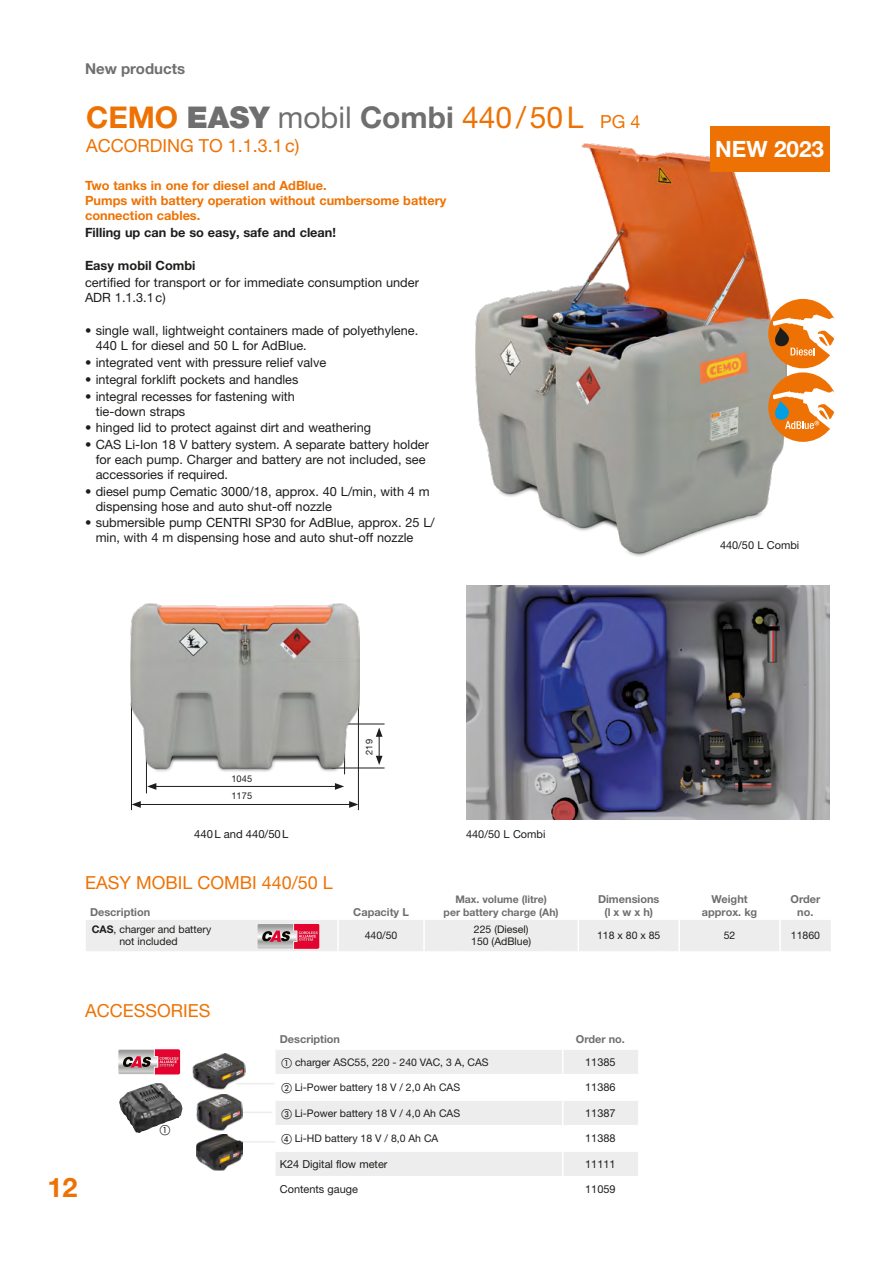
<style>
.page{position:relative;width:893px;height:1263px;background:#fff}
.page>*{position:absolute;margin:0;border:0;box-sizing:border-box;transform-origin:0 0}
.t1{font:30px "Helvetica Neue LT Pro";color:#ee7203}
.t2{font:700 27px "Helvetica Neue LT Pro";color:#ee7203}
.t3{font:700 22.5px "Helvetica Neue LT Pro";color:#fff}
.t4{font:18px "Helvetica Neue LT Pro";color:#ee7203}
.t5{font:700 15px "Helvetica Neue LT Pro";color:#706f6f}
.t6{font:12.75px/15px "Helvetica Neue LT Pro";color:#1d1d1b}
.t7{font:700 12.75px/15px "Helvetica Neue LT Pro";color:#ee7203}
.t8{font:700 12.75px "Helvetica Neue LT Pro";color:#1d1d1b}
.t9{font:11.25px "Helvetica Neue LT Pro";color:#1d1d1b}
.t10{font:10.95px "Helvetica Neue LT Pro";color:#1d1d1b}
.t11{font:700 10.95px/13.2px "Helvetica Neue LT Pro";color:#706f6f;text-align:center}
.t12{font:10.5px/12.6px "Helvetica Neue LT Pro";color:#1d1d1b;text-align:center}
.t13{font:700 10.5px/12.6px "Helvetica Neue LT Pro";color:#706f6f;text-align:center}
.t14{font:10.5px "European Pi One";color:#1d1d1b}
.t15{font:9.3px/16.8px "Helvetica Neue LT Pro";color:#1d1d1b}
.s1{font-weight:700}
.s2{font-weight:900;color:#706f6f}
.s3{color:#706f6f}
.s4{font-weight:700;color:#706f6f}
.s5{font-size:18px}
.s6{font-family:"European Pi One"}
</style>
<div class="page">
<img style="left:466px;top:586px;width:363px;height:234px">
<img style="left:475px;top:143px;width:312px;height:414px">
<hr style="left:131px;top:675px;width:1px;height:135px;background:#1d1d1b">
<hr style="left:358px;top:691px;width:1px;height:119px;background:#1d1d1b">
<hr style="left:344px;top:675px;width:1px;height:99px;background:#1d1d1b">
<hr style="left:146px;top:675px;width:1px;height:118px;background:#1d1d1b">
<hr style="left:332px;top:724px;width:53px;height:1px;background:#1d1d1b">
<hr style="left:332px;top:768px;width:53px;height:1px;background:#1d1d1b">
<hr style="left:154px;top:786px;width:183px;height:1px;background:#1d1d1b">
<svg style="left:335px;top:783px;width:9px;height:7px"></svg>
<svg style="left:147px;top:783px;width:9px;height:7px"></svg>
<hr style="left:138px;top:804px;width:214px;height:1px;background:#1d1d1b">
<svg style="left:349px;top:801px;width:9px;height:7px"></svg>
<svg style="left:132px;top:801px;width:9px;height:7px"></svg>
<svg style="left:376px;top:727px;width:6px;height:38px"></svg>
<img style="left:131px;top:604px;width:229px;height:168px">
<img style="left:193px;top:1053px;width:53px;height:37px">
<img style="left:119px;top:1083px;width:63px;height:50px">
<hr style="left:236px;top:1083px;width:39px;height:1px;background:#ededed">
<hr style="left:234px;top:1111px;width:38px;height:2px;background:#ededed">
<hr style="left:237px;top:1141px;width:39px;height:1px;background:#ededed">
<img style="left:196px;top:1134px;width:47px;height:36px">
<img style="left:196px;top:1094px;width:46px;height:36px">
<img style="left:118px;top:1050px;width:5px;height:24px">
<svg style="left:123px;top:1050px;width:57px;height:24px"></svg>
<div style="left:768px;top:299px;width:70px;height:69px;background:#ee7203;border-radius:50%"></div>
<svg style="left:773px;top:314px;width:65px;height:45px"></svg>
<div style="left:768px;top:372px;width:70px;height:70px;background:#ee7203;border-radius:50%"></div>
<svg style="left:773px;top:388px;width:65px;height:45px"></svg>
<div style="left:86px;top:920px;width:745px;height:31px;background:#ededed"></div>
<div style="left:564px;top:1050px;width:74px;height:24px;background:#ededed"></div>
<svg style="left:563px;top:1101px;width:75px;height:75px;fill:#ededed"></svg>
<hr style="left:563px;top:1125px;width:75px;height:1px;background:#fff">
<hr style="left:563px;top:1150px;width:75px;height:2px;background:#fff">
<svg style="left:276px;top:1050px;width:286px;height:126px"></svg>
<div style="left:710px;top:126px;width:119px;height:46px;background:#ee7203"></div>
<p class="t5" style="left:85px;top:60px;width:102px">New products</p>
<h1 class="t1" style="left:86px;top:99px;width:556px"><span class="s1">CEMO</span> <span class="s2">EASY</span> <span class="s3">mobil</span> <span class="s4">Combi</span> 440/50L <span class="s5">PG 4</span></h1>
<h3 class="t4" style="left:86px;top:134px;width:215px">ACCORDING TO 1.1.3.1c)</h3>
<p class="t7" style="left:85px;top:178px;width:363px">Two tanks in one for diesel and AdBlue.<br>Pumps with battery operation without cumbersome battery connection cables.</p>
<p class="t8" style="left:85px;top:225px;width:252px">Filling up can be so easy, safe and clean!</p>
<p class="t8" style="left:85px;top:258px;width:112px">Easy mobil Combi</p>
<p class="t6" style="left:85px;top:275px;width:335px">certified for transport or for immediate consumption under<br>ADR 1.1.3.1c)</p>
<p class="t6" style="left:96px;top:323px;width:324px;text-indent:-11px">• single wall, lightweight containers made of polyethylene.<br>440 L for diesel and 50 L for AdBlue.</p>
<p class="t6" style="left:85px;top:355px;width:243px">• integrated vent with pressure relief valve</p>
<p class="t6" style="left:85px;top:372px;width:215px">• integral forklift pockets and handles</p>
<p class="t6" style="left:96px;top:388px;width:201px;text-indent:-11px">• integral recesses for fastening with tie-down straps</p>
<p class="t6" style="left:85px;top:420px;width:288px">• hinged lid to protect against dirt and weathering</p>
<p class="t6" style="left:96px;top:437px;width:335px;text-indent:-11px">• CAS Li-Ion 18 V battery system. A separate battery holder for each pump. Charger and battery are not included, see accessories if required.</p>
<p class="t6" style="left:96px;top:483px;width:336px;text-indent:-11px">• diesel pump Cematic 3000/18, approx. 40 L/min, with 4 m dispensing hose and auto shut-off nozzle</p>
<p class="t6" style="left:96px;top:515px;width:341px;text-indent:-11px">• submersible pump CENTRI SP30 for AdBlue, approx. 25 L/ min, with 4 m dispensing hose and auto shut-off nozzle</p>
<p class="t15" style="left:231px;top:770px;width:22px">1045<br>1175</p>
<p class="t9" style="left:194px;top:827px;width:96px">440L and 440/50L</p>
<h3 class="t4" style="left:85px;top:871px;width:249px">EASY MOBIL COMBI 440/50 L</h3>
<p class="t15" style="left:360px;top:755px;width:17px;rotate:-90deg">219</p>
<p class="t10" style="left:466px;top:827px;width:81px">440/50 L Combi</p>
<h3 class="t3" style="left:715px;top:135px;width:110px">NEW 2023</h3>
<p class="t10" style="left:720px;top:539px;width:81px">440/50 L Combi</p>
<p class="t11" style="left:90px;top:905px;width:62px">Description</p>
<p class="t11" style="left:353px;top:905px;width:57px">Capacity L</p>
<p class="t13" style="left:444px;top:893px;width:117px">Max. volume (litre)<br>per battery charge (Ah)</p>
<p class="t11" style="left:598px;top:892px;width:63px">Dimensions (l x w x h)</p>
<p class="t11" style="left:702px;top:892px;width:57px">Weight approx. kg</p>
<p class="t11" style="left:790px;top:892px;width:31px">Order no.</p>
<p class="t12" style="left:92px;top:922px;width:121px"><span class="s1">CAS</span>, charger and battery not included</p>
<p class="t12" style="left:365px;top:929px;width:34px">440/50</p>
<p class="t12" style="left:471px;top:922px;width:61px;text-align:left">225 (Diesel)<br>150 (AdBlue)</p>
<p class="t12" style="left:597px;top:929px;width:65px">118 x 80 x 85</p>
<p class="t12" style="left:724px;top:929px;width:13px">52</p>
<p class="t12" style="left:791px;top:929px;width:31px">11860</p>
<h3 class="t4" style="left:85px;top:999px;width:127px">ACCESSORIES</h3>
<h2 class="t2" style="left:48px;top:1171px;width:32px">12</h2>
<p class="t14" style="left:160px;top:1124px;width:12px">A</p>
<p class="t11" style="left:280px;top:1032px;width:62px">Description</p>
<p class="t11" style="left:576px;top:1032px;width:51px">Order no.</p>
<p class="t12" style="left:282px;top:1055px;width:209px"><span class="s6">A</span> charger ASC55, 220 - 240 VAC, 3 A, CAS</p>
<p class="t10" style="left:585px;top:1055px;width:32px">11385</p>
<p class="t12" style="left:282px;top:1081px;width:180px"><span class="s6">B</span> Li-Power battery 18 V / 2,0 Ah CAS</p>
<p class="t10" style="left:585px;top:1080px;width:32px">11386</p>
<p class="t12" style="left:282px;top:1106px;width:180px"><span class="s6">C</span> Li-Power battery 18 V / 4,0 Ah CAS</p>
<p class="t10" style="left:585px;top:1106px;width:32px">11387</p>
<p class="t12" style="left:282px;top:1132px;width:158px"><span class="s6">D</span> Li-HD battery 18 V / 8,0 Ah CA</p>
<p class="t10" style="left:585px;top:1132px;width:32px">11388</p>
<p class="t10" style="left:280px;top:1157px;width:109px">K24 Digital flow meter</p>
<p class="t10" style="left:585px;top:1157px;width:32px">11111</p>
<p class="t10" style="left:280px;top:1183px;width:80px">Contents gauge</p>
<p class="t10" style="left:585px;top:1183px;width:32px">11059</p>
</div>
